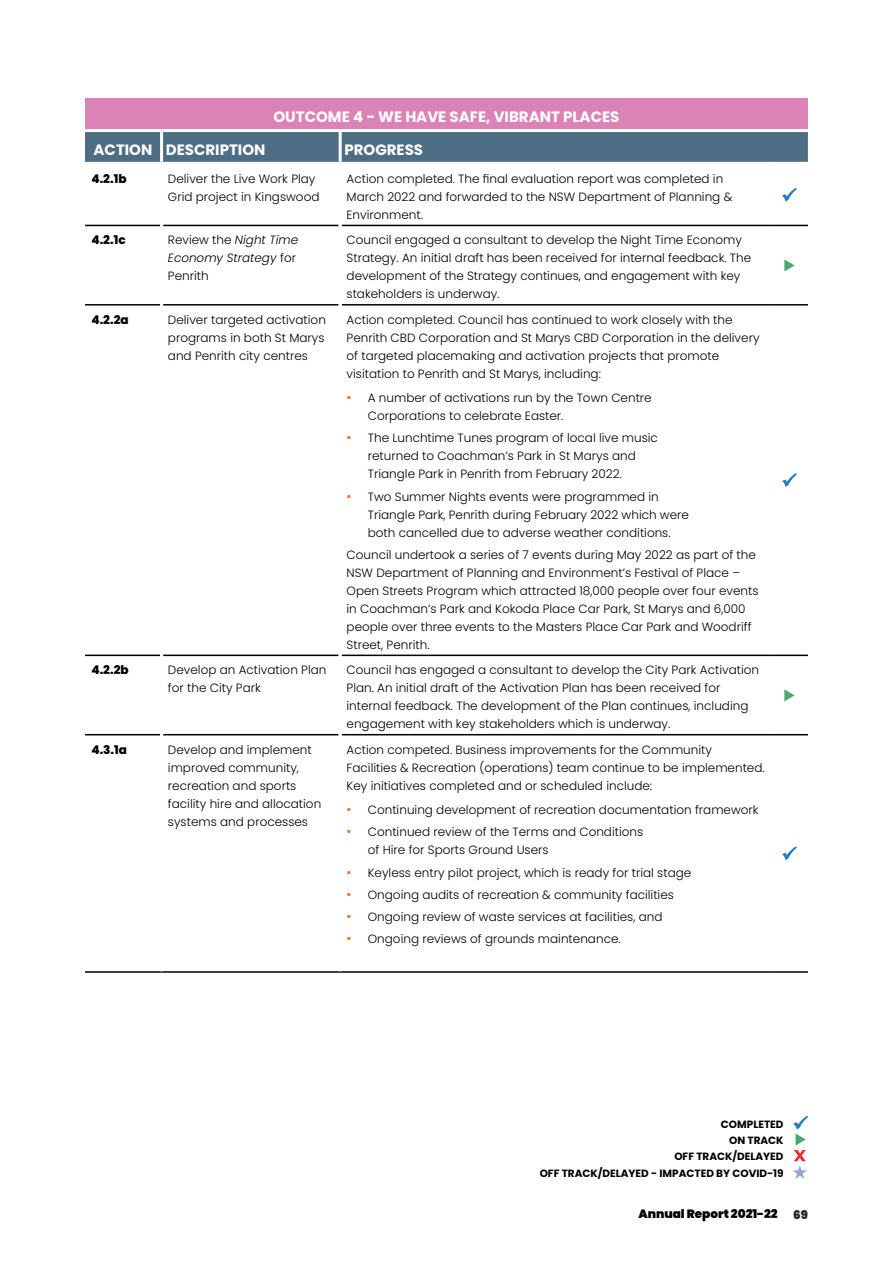
<style>
.page{position:relative;width:893px;height:1263px;background:#fff}
.page>*{position:absolute;margin:0;border:0;box-sizing:border-box;transform-origin:0 0}
.Table_Header_new{font:700 15px "Poppins";color:#fff}
.Table_Header{font:700 15px "Poppins";color:#fff}
.Body_8pt{font:300 12px/18px "Poppins";color:#000}
.Bullets_Orange{font:300 12px/18px "Poppins";color:#000}
.Body_8pt-2{font:italic 300 12px/18px "Poppins";color:#000}
.Body_8pt-3{font:800 12px "Poppins";color:#000}
.t1{font:900 12px "Poppins";color:#000}
.t2{font:900 12px "Poppins";color:#292829}
.Body_Graphs{font:700 10.5px "Poppins";color:#000}
.s1{font-style:normal}
.s2{font-size:13.5px;color:#f26522}
</style>
<div class="page">
<div style="left:85px;top:98px;width:723px;height:33px;background:#db82b6"></div>
<div style="left:85px;top:132px;width:723px;height:30px;background:#4c6d84"></div>
<hr style="left:163px;top:225px;width:176px;height:1px;background:#000">
<hr style="left:342px;top:225px;width:429px;height:1px;background:#000">
<hr style="left:163px;top:304px;width:176px;height:2px;background:#000">
<hr style="left:342px;top:304px;width:429px;height:2px;background:#000">
<hr style="left:163px;top:655px;width:176px;height:1px;background:#000">
<hr style="left:342px;top:655px;width:429px;height:1px;background:#000">
<hr style="left:163px;top:734px;width:176px;height:1px;background:#000">
<hr style="left:342px;top:734px;width:429px;height:1px;background:#000">
<hr style="left:162px;top:971px;width:178px;height:2px;background:#000">
<hr style="left:340px;top:971px;width:431px;height:2px;background:#000">
<hr style="left:160px;top:132px;width:3px;height:30px;background:#fff">
<hr style="left:339px;top:132px;width:3px;height:30px;background:#fff">
<hr style="left:85px;top:129px;width:77px;height:3px;background:#fff">
<hr style="left:162px;top:129px;width:178px;height:3px;background:#fff">
<hr style="left:340px;top:129px;width:431px;height:3px;background:#fff">
<hr style="left:771px;top:129px;width:37px;height:3px;background:#fff">
<hr style="left:85px;top:225px;width:75px;height:1px;background:#000">
<hr style="left:771px;top:225px;width:37px;height:1px;background:#000">
<hr style="left:85px;top:304px;width:75px;height:2px;background:#000">
<hr style="left:771px;top:304px;width:37px;height:2px;background:#000">
<hr style="left:85px;top:655px;width:75px;height:1px;background:#000">
<hr style="left:771px;top:655px;width:37px;height:1px;background:#000">
<hr style="left:85px;top:734px;width:75px;height:1px;background:#000">
<hr style="left:771px;top:734px;width:37px;height:1px;background:#000">
<hr style="left:85px;top:971px;width:77px;height:2px;background:#000">
<hr style="left:771px;top:971px;width:37px;height:2px;background:#000">
<svg style="left:782px;top:188px;width:15px;height:14px"></svg>
<svg style="left:784px;top:259px;width:11px;height:12px"></svg>
<svg style="left:782px;top:473px;width:15px;height:14px"></svg>
<svg style="left:784px;top:689px;width:11px;height:12px"></svg>
<svg style="left:782px;top:846px;width:15px;height:15px"></svg>
<svg style="left:793px;top:1116px;width:15px;height:63px"></svg>
<h4 class="Table_Header_new" style="left:274px;top:108px;width:347px">OUTCOME 4 - WE HAVE SAFE, VIBRANT PLACES</h4>
<p class="Table_Header" style="left:94px;top:141px;width:60px">ACTION</p>
<p class="Table_Header" style="left:166px;top:141px;width:101px">DESCRIPTION</p>
<p class="Table_Header" style="left:344px;top:141px;width:80px">PROGRESS</p>
<p class="Body_8pt-3" style="left:91px;top:172px;width:37px">4.2.1b</p>
<p class="Body_8pt" style="left:168px;top:170px;width:153px">Deliver the Live Work Play<br>Grid project in Kingswood</p>
<p class="Body_8pt" style="left:347px;top:170px;width:387px">Action completed. The final evaluation report was completed in<br>March 2022 and forwarded to the NSW Department of Planning &amp;<br>Environment.</p>
<p class="Body_8pt-3" style="left:91px;top:233px;width:36px">4.2.1c</p>
<p class="Body_8pt-2" style="left:168px;top:231px;width:132px"><span class="s1">Review the</span> Night Time<br>Economy Strategy <span class="s1">for<br>Penrith</span></p>
<p class="Body_8pt" style="left:347px;top:231px;width:406px">Council engaged a consultant to develop the Night Time Economy Strategy. An initial draft has been received for internal feedback. The development of the Strategy continues, and engagement with key stakeholders is underway.</p>
<p class="Body_8pt-3" style="left:91px;top:313px;width:39px">4.2.2a</p>
<p class="Body_8pt" style="left:168px;top:311px;width:159px;text-align:justify">Deliver targeted activation programs in both St Marys and Penrith city centres</p>
<p class="Body_8pt" style="left:347px;top:311px;width:414px">Action completed. Council has continued to work closely with the Penrith CBD Corporation and St Marys CBD Corporation in the delivery of targeted placemaking and activation projects that promote visitation to Penrith and St Marys, including:</p>
<p class="Bullets_Orange" style="left:368px;top:389px;width:285px;text-indent:-21px"><span class="s2">•</span> A number of activations run by the Town Centre<br>Corporations to celebrate Easter.</p>
<p class="Bullets_Orange" style="left:368px;top:429px;width:292px;text-indent:-21px"><span class="s2">•</span> The Lunchtime Tunes program of local live music returned to Coachman’s Park in St Marys and<br>Triangle Park in Penrith from February 2022.</p>
<p class="Bullets_Orange" style="left:368px;top:487px;width:323px;text-indent:-21px"><span class="s2">•</span> Two Summer Nights events were programmed in<br>Triangle Park, Penrith during February 2022 which were both cancelled due to adverse weather conditions.</p>
<p class="Body_8pt" style="left:347px;top:546px;width:413px">Council undertook a series of 7 events during May 2022 as part of the NSW Department of Planning and Environment’s Festival of Place – Open Streets Program which attracted 18,000 people over four events in Coachman’s Park and Kokoda Place Car Park, St Marys and 6,000 people over three events to the Masters Place Car Park and Woodriff Street, Penrith.</p>
<p class="Body_8pt-3" style="left:91px;top:663px;width:39px">4.2.2b</p>
<p class="Body_8pt" style="left:168px;top:661px;width:160px">Develop an Activation Plan for the City Park</p>
<p class="Body_8pt" style="left:347px;top:661px;width:414px">Council has engaged a consultant to develop the City Park Activation Plan. An initial draft of the Activation Plan has been received for internal feedback. The development of the Plan continues, including engagement with key stakeholders which is underway.</p>
<p class="Body_8pt-3" style="left:91px;top:742px;width:37px">4.3.1a</p>
<p class="Body_8pt" style="left:168px;top:740px;width:155px">Develop and implement improved community, recreation and sports facility hire and allocation systems and processes</p>
<p class="Body_8pt" style="left:347px;top:740px;width:420px">Action competed. Business improvements for the Community<br>Facilities &amp; Recreation (operations) team continue to be implemented.<br>Key initiatives completed and or scheduled include:</p>
<p class="Bullets_Orange" style="left:347px;top:801px;width:414px"><span class="s2">•</span> Continuing development of recreation documentation framework</p>
<p class="Bullets_Orange" style="left:368px;top:823px;width:277px;text-indent:-21px"><span class="s2">•</span> Continued review of the Terms and Conditions of Hire for Sports Ground Users</p>
<p class="Bullets_Orange" style="left:347px;top:863px;width:346px"><span class="s2">•</span> Keyless entry pilot project, which is ready for trial stage</p>
<p class="Bullets_Orange" style="left:347px;top:886px;width:329px"><span class="s2">•</span> Ongoing audits of recreation &amp; community facilities</p>
<p class="Bullets_Orange" style="left:347px;top:908px;width:317px"><span class="s2">•</span> Ongoing review of waste services at facilities, and</p>
<p class="Bullets_Orange" style="left:347px;top:930px;width:276px"><span class="s2">•</span> Ongoing reviews of grounds maintenance.</p>
<p class="Body_Graphs" style="left:721px;top:1118px;width:64px">COMPLETED</p>
<p class="Body_Graphs" style="left:729px;top:1134px;width:56px">ON TRACK</p>
<p class="Body_Graphs" style="left:674px;top:1150px;width:111px">OFF TRACK/DELAYED</p>
<p class="Body_Graphs" style="left:540px;top:1167px;width:245px">OFF TRACK/DELAYED - IMPACTED BY COVID-19</p>
<p class="t1" style="left:638px;top:1207px;width:141px">Annual Report 2021-22</p>
<p class="t2" style="left:793px;top:1207px;width:16px">69</p>
</div>
